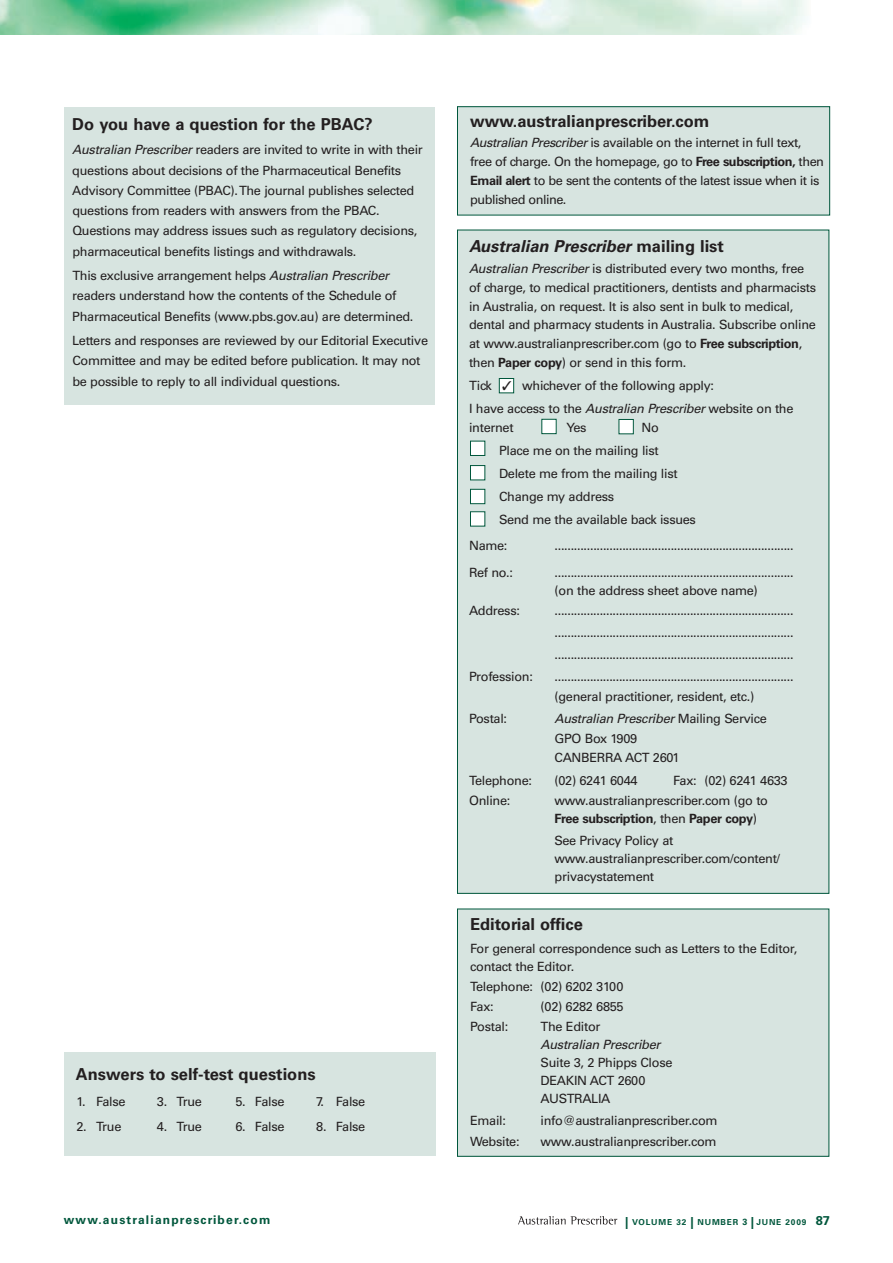
<style>
.page{position:relative;width:893px;height:1263px;background:#fff}
.page>*{position:absolute;margin:0;border:0;box-sizing:border-box;transform-origin:0 0}
.t1{font:700 16.5px "Univers LT";color:#231f20}
.t2{font:italic 700 16.5px "Univers LT";color:#231f20}
.t3{font:12.75px/20.2px "Univers LT";letter-spacing:-.025em;color:#231f20}
.t4{font:italic 12.75px "Univers LT";letter-spacing:-.025em;color:#231f20}
.t5{font:700 12px "Univers LT";letter-spacing:.1em;color:#00573c}
.t6{font:700 8.25px "Univers LT";letter-spacing:.1em;color:#00573c}
.s1{font-style:italic}
.s2{font-weight:700}
.s3{font-style:normal}
.s4{font-size:12px}
.s5{font-size:9px}
.s6{font-size:12.75px}
</style>
<div class="page">
<svg style="left:518px;top:1216px;width:99px;height:8px"></svg>
<div style="left:65px;top:107px;width:370px;height:297px;background:#d7e4e0"></div>
<div style="left:457px;top:230px;width:372px;height:663px;background:#d7e4e0"></div>
<div style="left:457px;top:107px;width:373px;height:108px;background:#d7e4e0"></div>
<div style="left:457px;top:106px;width:373px;height:109px;border:1px solid #00573c"></div>
<div style="left:457px;top:909px;width:372px;height:247px;background:#d7e4e0"></div>
<div style="left:457px;top:909px;width:372px;height:248px;border:1px solid #00573c"></div>
<div style="left:542px;top:419px;width:14px;height:15px;background:#fff"></div>
<div style="left:541px;top:419px;width:16px;height:15px;border:1px solid #00573c"></div>
<div style="left:619px;top:419px;width:14px;height:15px;background:#fff"></div>
<div style="left:619px;top:419px;width:15px;height:15px;border:1px solid #00573c"></div>
<div style="left:470px;top:441px;width:15px;height:14px;background:#fff"></div>
<div style="left:470px;top:441px;width:15px;height:15px;border:1px solid #00573c"></div>
<div style="left:470px;top:466px;width:15px;height:14px;background:#fff"></div>
<div style="left:470px;top:465px;width:15px;height:15px;border:1px solid #00573c"></div>
<div style="left:470px;top:489px;width:15px;height:15px;background:#fff"></div>
<div style="left:470px;top:489px;width:15px;height:15px;border:1px solid #00573c"></div>
<div style="left:470px;top:512px;width:15px;height:14px;background:#fff"></div>
<div style="left:470px;top:511px;width:15px;height:15px;border:1px solid #00573c"></div>
<div style="left:499px;top:378px;width:15px;height:15px;background:#fff"></div>
<div style="left:499px;top:378px;width:15px;height:15px;border:1px solid #00573c"></div>
<div style="left:64px;top:1052px;width:371px;height:104px;background:#d7e4e0"></div>
<img style="left:0;top:0;width:805px;height:34px">
<p class="t1" style="left:72px;top:114px;width:302px">Do you have a question for the PBAC?</p>
<p class="t3" style="left:72px;top:140px;width:352px"><span class="s1">Australian Prescriber</span> readers are invited to write in with their questions about decisions of the Pharmaceutical Benefits Advisory Committee (PBAC).The journal publishes selected questions from readers with answers from the PBAC.<br>Questions may address issues such as regulatory decisions, pharmaceutical benefits listings and withdrawals.</p>
<p class="t3" style="left:72px;top:265px;width:343px">This exclusive arrangement helps <span class="s1">Australian Prescriber </span>readers understand how the contents of the Schedule of<br>Pharmaceutical Benefits (www.pbs.gov.au) are determined.</p>
<p class="t3" style="left:72px;top:330px;width:357px">Letters and responses are reviewed by our Editorial Executive<br>Committee and may be edited before publication. It may not be possible to reply to all individual questions.</p>
<p class="t1" style="left:76px;top:1064px;width:241px">Answers to self-test questions</p>
<p class="t3" style="left:77px;top:1091px;width:51px">1. False</p>
<p class="t3" style="left:77px;top:1116px;width:46px">2. True</p>
<p class="t3" style="left:157px;top:1091px;width:46px">3. True</p>
<p class="t3" style="left:157px;top:1116px;width:46px">4. True</p>
<p class="t3" style="left:235px;top:1091px;width:51px">5. False</p>
<p class="t3" style="left:235px;top:1116px;width:51px">6. False</p>
<p class="t3" style="left:316px;top:1091px;width:51px">7. False</p>
<p class="t3" style="left:316px;top:1116px;width:51px">8. False</p>
<p class="t1" style="left:470px;top:111px;width:241px">www.australianprescriber.com</p>
<p class="t3" style="left:470px;top:134px;width:355px;line-height:18.8px"><span class="s1">Australian Prescriber</span> is available on the internet in full text, free of charge. O n the homepage, go to <span class="s2">Free subscription,</span> then <span class="s2">Email alert</span> to be sent the contents of the latest issue when it is published online.</p>
<p class="t2" style="left:469px;top:237px;width:256px">Australian Prescriber <span class="s3">mailing list</span></p>
<p class="t3" style="left:469px;top:259px;width:349px;line-height:18.8px"><span class="s1">Australian Prescriber</span> is distributed every two months, free of charge, to medical practitioners, dentists and pharmacists in Australia, on request. It is also sent in bulk to medical, dental and pharmacy students in Australia. Subscribe online at www.australianprescriber.com (go to <span class="s2">Free subscription</span>, then <span class="s2">Paper copy</span>) or send in this form.</p>
<p class="t3" style="left:469px;top:374px;width:326px;line-height:23px">Tick ✓ whichever of the following apply:<br>I have access to the <span class="s1">Australian Prescriber</span> website on the</p>
<p class="t3" style="left:469px;top:417px;width:46px">internet</p>
<p class="t3" style="left:567px;top:417px;width:22px">Yes</p>
<p class="t3" style="left:499px;top:416px;width:198px;line-height:23px;text-indent:142px">No<br>Place me on the mailing list<br>Delete me from the mailing list<br>Change my address<br>Send me the available back issues</p>
<p class="t3" style="left:469px;top:535px;width:40px">Name:</p>
<p class="t3" style="left:555px;top:535px;width:241px">..........................................................................</p>
<p class="t3" style="left:469px;top:562px;width:45px">Ref no.:</p>
<p class="t3" style="left:555px;top:563px;width:241px;line-height:18px">.......................................................................... (on the address sheet above name)</p>
<p class="t3" style="left:469px;top:600px;width:52px">Address:</p>
<p class="t3" style="left:555px;top:599px;width:241px;line-height:22.2px;text-align:justify">.......................................................................... .......................................................................... ..........................................................................</p>
<p class="t3" style="left:469px;top:667px;width:65px">Profession:</p>
<p class="t3" style="left:555px;top:667px;width:241px;line-height:19.5px">.......................................................................... (general practitioner, resident, etc.)</p>
<p class="t3" style="left:469px;top:709px;width:40px">Postal:</p>
<p class="t3" style="left:555px;top:709px;width:214px;line-height:19.5px"><span class="s1">Australian Prescriber</span> Mailing Service<br>GPO Box 1909<br>CAN BERRA ACT 2601</p>
<p class="t3" style="left:469px;top:770px;width:64px">Telephone:</p>
<p class="t3" style="left:555px;top:770px;width:85px">(02) 6241 6044</p>
<p class="t3" style="left:673px;top:770px;width:116px">Fax: (02) 6241 4633</p>
<p class="t3" style="left:469px;top:790px;width:43px">Online:</p>
<p class="t3" style="left:555px;top:791px;width:215px;line-height:18px">www.australianprescriber.com (go to<br><span class="s2">Free subscription</span>, then <span class="s2">Paper copy</span>)</p>
<p class="t3" style="left:555px;top:832px;width:227px;line-height:18px">See Privacy Policy at www.australianprescriber.com/content/ privacystatement</p>
<p class="t1" style="left:470px;top:915px;width:114px">Editorial office</p>
<p class="t3" style="left:470px;top:939px;width:329px;line-height:18px">For general correspondence such as Letters to the Editor, contact the Editor.</p>
<p class="t3" style="left:470px;top:976px;width:155px">Telephone: (02) 6202 3100<br>Fax:</p>
<p class="t3" style="left:541px;top:996px;width:85px">(02) 6282 6855</p>
<p class="t3" style="left:470px;top:1016px;width:40px">Postal:</p>
<p class="t3" style="left:541px;top:1016px;width:61px">The Editor</p>
<p class="t4" style="left:541px;top:1037px;width:121px">Australian Prescriber</p>
<p class="t3" style="left:541px;top:1054px;width:133px;line-height:18px">Suite 3, 2 Phipps Close<br>DEAKIN ACT 2600<br>AUSTRALIA</p>
<p class="t3" style="left:470px;top:1111px;width:37px">Email:</p>
<p class="t3" style="left:541px;top:1111px;width:178px">info@australianprescriber.com</p>
<p class="t3" style="left:470px;top:1132px;width:51px">Website:</p>
<p class="t3" style="left:541px;top:1132px;width:178px">www.australianprescriber.com</p>
<p class="t5" style="left:64px;top:1212px;width:208px">www.australianprescriber.com</p>
<p class="t6" style="left:625px;top:1217px;width:206px"><span class="s4">|</span> Volume 32 <span class="s4">|</span> NUMBER <span class="s5">3</span> <span class="s4">|</span> JUNE 2009 <span class="s6">87</span></p>
</div>
